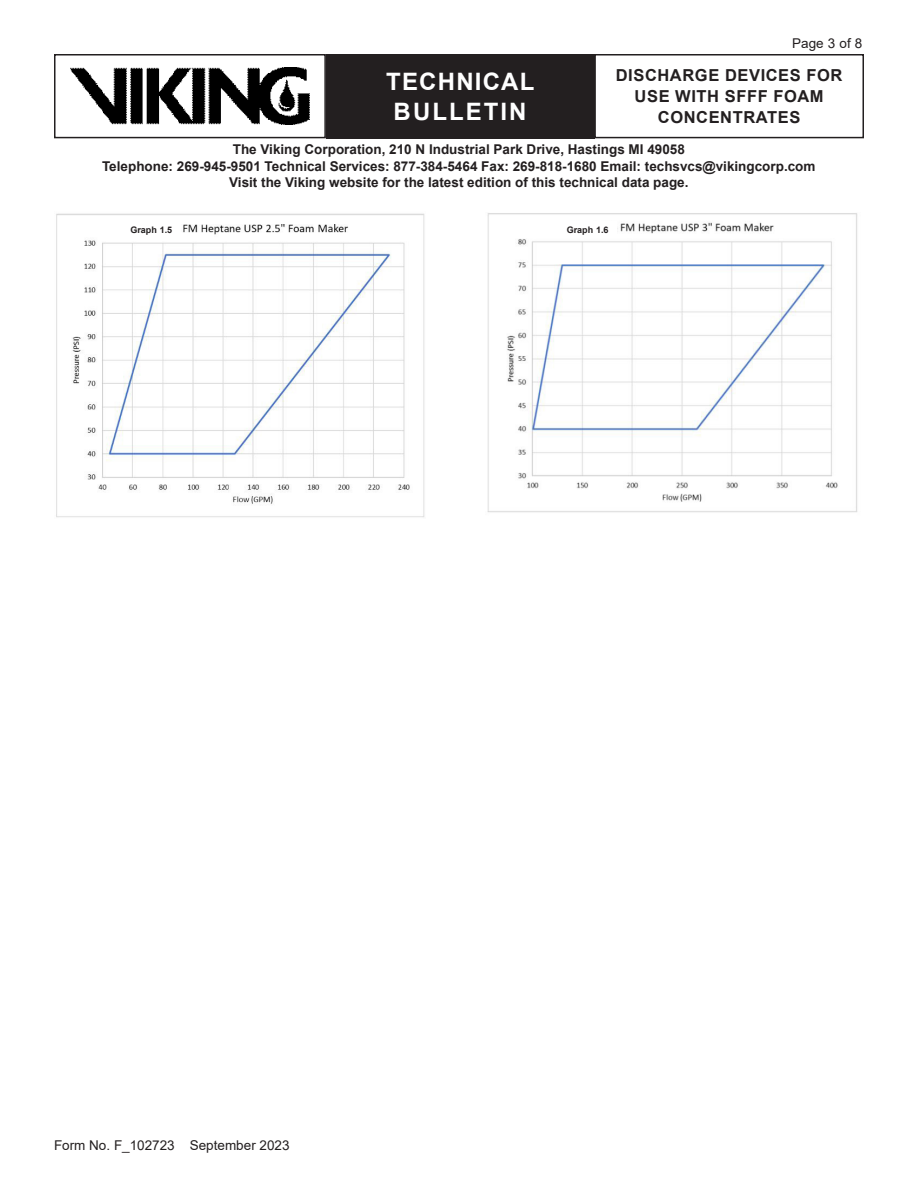
<style>
.page{position:relative;width:918px;height:1188px;background:#fff}
.page>*{position:absolute;margin:0;border:0;box-sizing:border-box;transform-origin:0 0}
.t1{font:700 24px/30px "Arial";letter-spacing:.05em;color:#fff;text-align:center}
.t2{font:700 16.5px/21px "Arial";letter-spacing:.035em;color:#231f20;text-align:center}
.t3{font:700 13.5px/16.2px "Arial";color:#231f20;text-align:center}
.t4{font:13.5px "Arial";color:#231f20}
.VK_TABLE_left{font:700 9px "Arial";color:#231f20}
</style>
<div class="page">
<div style="left:594px;top:54px;width:270px;height:84px;border:2px solid #231f20"></div>
<div style="left:326px;top:54px;width:268px;height:84px;background:#231f20"></div>
<img style="left:71px;top:67px;width:239px;height:57px">
<div style="left:54px;top:54px;width:272px;height:84px;border:2px solid #231f20"></div>
<img style="left:56px;top:213px;width:369px;height:305px">
<img style="left:487px;top:213px;width:371px;height:299px">
<div style="left:122px;top:221px;width:59px;height:17px;background:#fff"></div>
<div style="left:558px;top:221px;width:59px;height:17px;background:#fff"></div>
<p class="t4" style="left:792px;top:34px;width:72px">Page 3 of 8</p>
<p class="t2" style="left:616px;top:65px;width:228px">DISCHARGE DEVICES FOR<br>USE WITH SFFF FOAM<br>CONCENTRATES</p>
<h1 class="t1" style="left:386px;top:67px;width:150px">TECHNICAL<br>BULLETIN</h1>
<p class="t3" style="left:102px;top:142px;width:715px">The Viking Corporation, 210 N Industrial Park Drive, Hastings MI 49058<br>Telephone: 269-945-9501 Technical Services: 877-384-5464 Fax: 269-818-1680 Email: techsvcs@vikingcorp.com<br>Visit the Viking website for the latest edition of this technical data page.</p>
<p class="VK_TABLE_left" style="left:130px;top:223px;width:43px">Graph 1.5</p>
<p class="VK_TABLE_left" style="left:567px;top:223px;width:43px">Graph 1.6</p>
<p class="t4" style="left:54px;top:1136px;width:237px">Form No. F_102723 September 2023</p>
</div>
